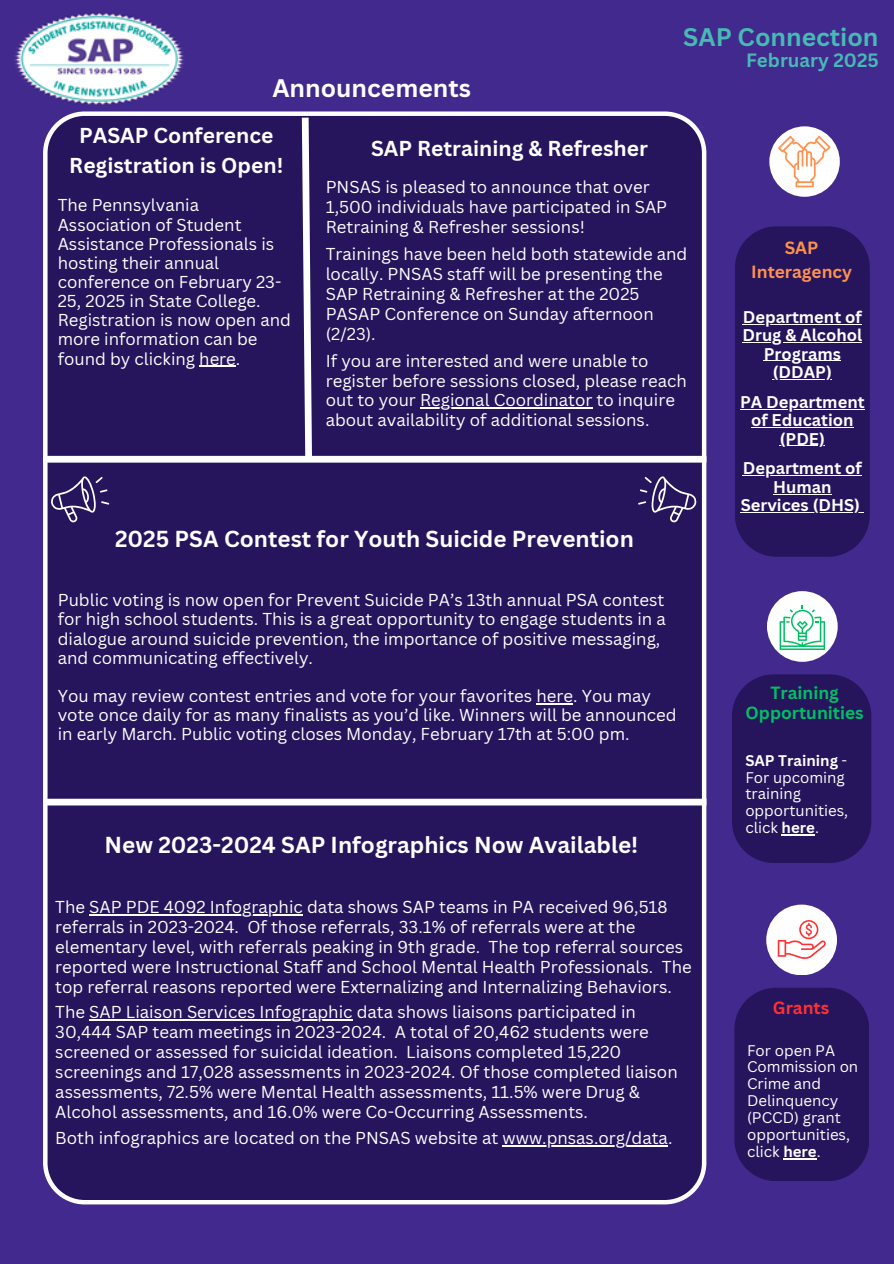
<style>
.page{position:relative;width:894px;height:1264px;background:#fff}
.page>*{position:absolute;margin:0;border:0;box-sizing:border-box;transform-origin:0 0}
.t1{font:700 24.75px "Canva Sans";color:#47bab5}
.t2{font:700 24.75px "Canva Sans";color:#fff}
.t3{font:700 22.5px "Canva Sans";color:#fff}
.t4{font:700 21px/29.2px "Canva Sans";color:#fff;text-align:center}
.t5{font:700 18.75px "Canva Sans";color:#47bab5}
.t6{font:700 17.25px/19.2px "Canva Sans";color:#00bf63;text-align:center}
.t7{font:700 17.25px/23.7px "Canva Sans";color:#ff914d;text-align:center}
.t8{font:700 17.25px "Canva Sans";color:#ff3131}
.t9{font:16.8px/19.2px "Canva Sans";color:#fff}
.t10{font:700 16.5px/18.3px "Canva Sans";color:#fff;text-align:center}
.t11{font:15px/16.8px "Canva Sans";color:#fff}
.s1{font-weight:700}
</style>
<div class="page">
<div style="left:0;top:0;width:893px;height:1263px;background:#41298d"></div>
<div style="left:43px;top:111px;width:663px;height:1093px;background:#26155d"></div>
<img style="left:14px;top:13px;width:170px;height:92px">
<div style="left:43px;top:456px;width:663px;height:6px;background:#fff"></div>
<svg style="left:298px;top:111px;width:17px;height:353px"></svg>
<div style="left:44px;top:798px;width:662px;height:7px;background:#fff"></div>
<svg style="left:51px;top:476px;width:58px;height:46px"></svg>
<hr style="left:536px;top:703px;width:37px;height:1px;background:#fff">
<hr style="left:89px;top:913px;width:214px;height:2px;background:#fff">
<hr style="left:89px;top:1019px;width:263px;height:2px;background:#fff">
<hr style="left:502px;top:1145px;width:165px;height:1px;background:#fff">
<hr style="left:199px;top:365px;width:37px;height:2px;background:#fff">
<hr style="left:420px;top:407px;width:172px;height:2px;background:#fff">
<svg style="left:638px;top:476px;width:58px;height:46px"></svg>
<div style="left:769px;top:126px;width:70px;height:71px;background:#fff;border-radius:50%"></div>
<svg style="left:777px;top:136px;width:53px;height:51px"></svg>
<div style="left:735px;top:226px;width:134px;height:330px;background:#26155d"></div>
<div style="left:766px;top:591px;width:71px;height:71px;background:#fff;border-radius:50%"></div>
<svg style="left:779px;top:605px;width:45px;height:45px"></svg>
<div style="left:732px;top:674px;width:139px;height:188px;background:#26155d"></div>
<hr style="left:781px;top:834px;width:33px;height:1px;background:#fff">
<svg style="left:734px;top:987px;width:135px;height:194px"></svg>
<div style="left:766px;top:904px;width:70px;height:71px;background:#fff;border-radius:50%"></div>
<svg style="left:777px;top:920px;width:48px;height:38px"></svg>
<hr style="left:783px;top:1157px;width:33px;height:2px;background:#fff">
<h1 class="t2" style="left:272px;top:71px;width:200px">Announcements</h1>
<p class="t4" style="left:69px;top:121px;width:215px">PASAP Conference<br>Registration is Open!</p>
<h4 class="t4" style="left:371px;top:133px;width:278px">SAP Retraining &amp; Refresher</h4>
<h1 class="t1" style="left:683px;top:19px;width:197px">SAP Connection</h1>
<h1 class="t5" style="left:746px;top:47px;width:134px">February 2025</h1>
<h4 class="t9" style="left:58px;top:195px;width:235px">The Pennsylvania<br>Association of Student<br>Assistance Professionals is hosting their annual conference on February 23-<br>25, 2025 in State College.<br>Registration is now open and more information can be found by clicking here.</h4>
<h4 class="t9" style="left:325px;top:177px;width:343px;line-height:19.8px">PNSAS is pleased to announce that over<br>1,500 individuals have participated in SAP<br>Retraining &amp; Refresher sessions!</h4>
<p class="t9" style="left:325px;top:243px;width:363px;line-height:19.8px">Trainings have been held both statewide and locally. PNSAS staff will be presenting the SAP Retraining &amp; Refresher at the 2025<br>PASAP Conference on Sunday afternoon (2/23).</p>
<h1 class="t9" style="left:325px;top:350px;width:362px;line-height:19.8px">If you are interested and were unable to register before sessions closed, please reach out to your Regional Coordinator to inquire</h1>
<h4 class="t9" style="left:325px;top:410px;width:325px">about availability of additional sessions.</h4>
<p class="t3" style="left:115px;top:523px;width:520px">2025 PSA Contest for Youth Suicide Prevention</p>
<p class="t9" style="left:58px;top:590px;width:609px">Public voting is now open for Prevent Suicide PA’s 13th annual PSA contest for high school students. This is a great opportunity to engage students in a dialogue around suicide prevention, the importance of positive messaging, and communicating effectively.</p>
<h4 class="t9" style="left:58px;top:685px;width:620px">You may review contest entries and vote for your favorites here. You may vote once daily for as many finalists as you’d like. Winners will be announced in early March. Public voting closes Monday, February 17th at 5:00 pm.</h4>
<p class="t3" style="left:105px;top:828px;width:535px">New 2023-2024 SAP Infographics Now Available!</p>
<p class="t9" style="left:55px;top:896px;width:613px">The SAP PDE 4092 Infographic data shows SAP teams in PA received 96,518</p>
<p class="t9" style="left:55px;top:916px;width:637px;line-height:20px">referrals in 2023-2024. Of those referrals, 33.1% of referrals were at the elementary level, with referrals peaking in 9th grade. The top referral sources reported were Instructional Staff and School Mental Health Professionals. The top referral reasons reported were Externalizing and Internalizing Behaviors.</p>
<p class="t9" style="left:55px;top:1002px;width:582px">The SAP Liaison Services Infographic data shows liaisons participated in</p>
<p class="t9" style="left:55px;top:1021px;width:623px;line-height:20px">30,444 SAP team meetings in 2023-2024. A total of 20,462 students were screened or assessed for suicidal ideation. Liaisons completed 15,220 screenings and 17,028 assessments in 2023-2024. Of those completed liaison assessments, 72.5% were Mental Health assessments, 11.5% were Drug &amp; Alcohol assessments, and 16.0% were Co-Occurring Assessments.</p>
<p class="t9" style="left:55px;top:1127px;width:618px">Both infographics are located on the PNSAS website at www.pnsas.org/data.</p>
<h4 class="t7" style="left:751px;top:235px;width:102px">SAP<br>Interagency</h4>
<h4 class="t10" style="left:742px;top:307px;width:121px">Department of</h4>
<h2 class="t10" style="left:742px;top:326px;width:121px">Drug &amp; Alcohol</h2>
<p class="t10" style="left:763px;top:344px;width:79px">Programs</p>
<h2 class="t10" style="left:772px;top:362px;width:61px">(DDAP)</h2>
<h3 class="t10" style="left:739px;top:392px;width:126px">PA Department of Education</h3>
<h3 class="t10" style="left:779px;top:429px;width:47px">(PDE)</h3>
<h3 class="t10" style="left:742px;top:458px;width:121px">Department of<br>Human</h3>
<p class="t10" style="left:740px;top:495px;width:121px">Services (DHS)</p>
<p class="t6" style="left:745px;top:683px;width:119px">Training<br>Opportunities</p>
<p class="t11" style="left:745px;top:751px;width:104px"><span class="s1">SAP Training</span> -<br>For upcoming training opportunities, click <span class="s1">here</span>.</p>
<h3 class="t8" style="left:772px;top:995px;width:58px">Grants</h3>
<p class="t11" style="left:746px;top:1041px;width:113px">For open PA<br>Commission on<br>Crime and<br>Delinquency (PCCD) grant opportunities, click <span class="s1">here</span>.</p>
</div>
